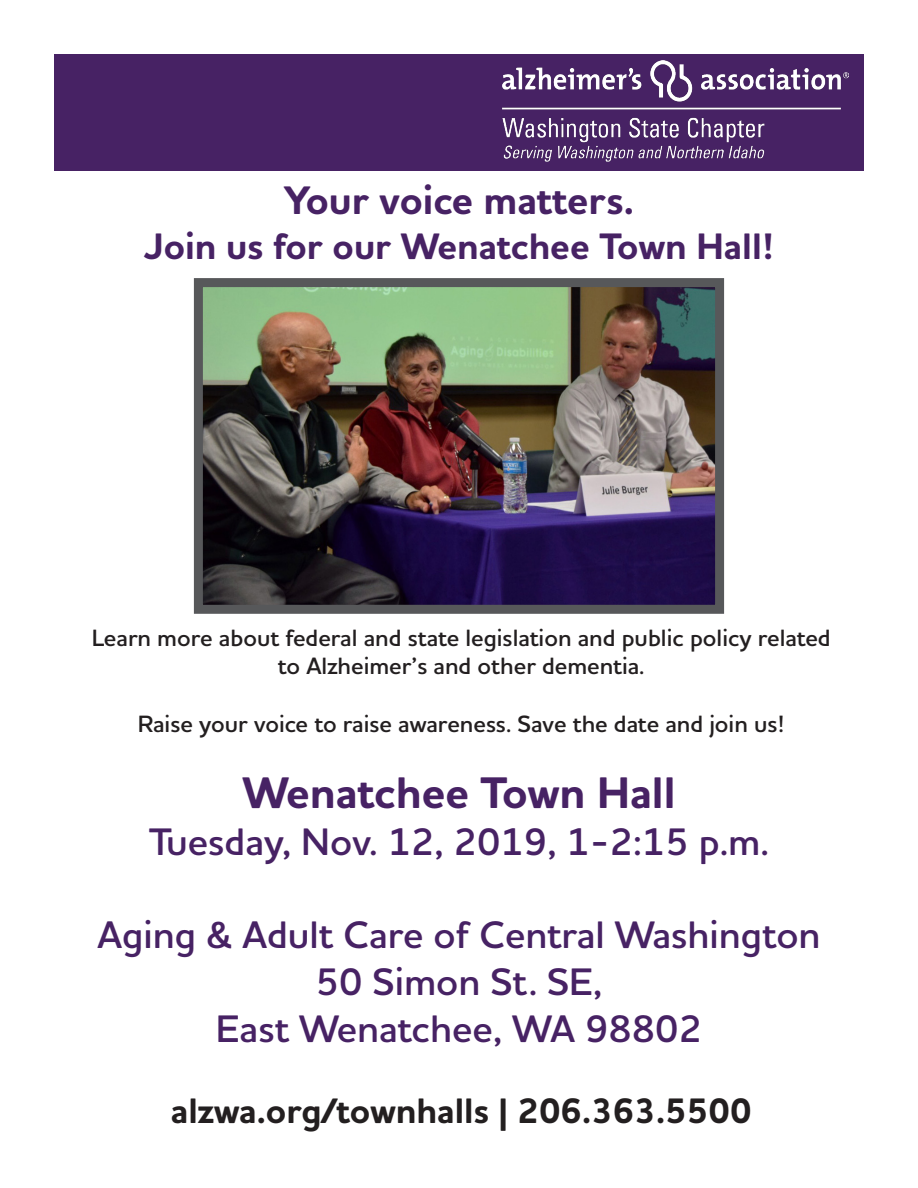
<style>
.page{position:relative;width:918px;height:1188px;background:#fff}
.page>*{position:absolute;margin:0;border:0;box-sizing:border-box;transform-origin:0 0}
.t1{font:700 45px "Houschka Alt Pro";color:#472264}
.t2{font:700 40.5px "Houschka Alt Pro";color:#472264}
.t3{font:600 39px "Houschka Alt Pro";color:#472264}
.t4{font:700 37.5px "Houschka Alt Pro";color:#472264}
.t5{font:700 36px "Houschka Alt Pro";color:#231f20}
.t6{font:600 24px/28.8px "Houschka Alt Pro";color:#231f20;text-align:center}
</style>
<div class="page">
<div style="left:54px;top:54px;width:810px;height:116px;background:#472264"></div>
<img style="left:503px;top:61px;width:345px;height:101px">
<img style="left:204px;top:288px;width:510px;height:316px">
<div style="left:194px;top:278px;width:530px;height:336px;border:9px solid #57585a"></div>
<p class="t2" style="left:284px;top:174px;width:352px">Your voice matters.</p>
<p class="t4" style="left:144px;top:222px;width:632px">Join us for our Wenatchee Town Hall!</p>
<p class="t6" style="left:92px;top:623px;width:741px">Learn more about federal and state legislation and public policy related to Alzheimer’s and other dementia.</p>
<p class="t6" style="left:138px;top:709px;width:648px">Raise your voice to raise awareness. Save the date and join us!</p>
<p class="t1" style="left:242px;top:764px;width:435px">Wenatchee Town Hall</p>
<p class="t3" style="left:149px;top:816px;width:621px">Tuesday, Nov. 12, 2019, 1-2:15 p.m.</p>
<p class="t3" style="left:97px;top:910px;width:725px">Aging &amp; Adult Care of Central Washington</p>
<p class="t3" style="left:316px;top:957px;width:288px">50 Simon St. SE,</p>
<p class="t3" style="left:216px;top:1004px;width:488px">East Wenatchee, WA 98802</p>
<p class="t5" style="left:171px;top:1088px;width:582px">alzwa.org/townhalls | 206.363.5500</p>
</div>
